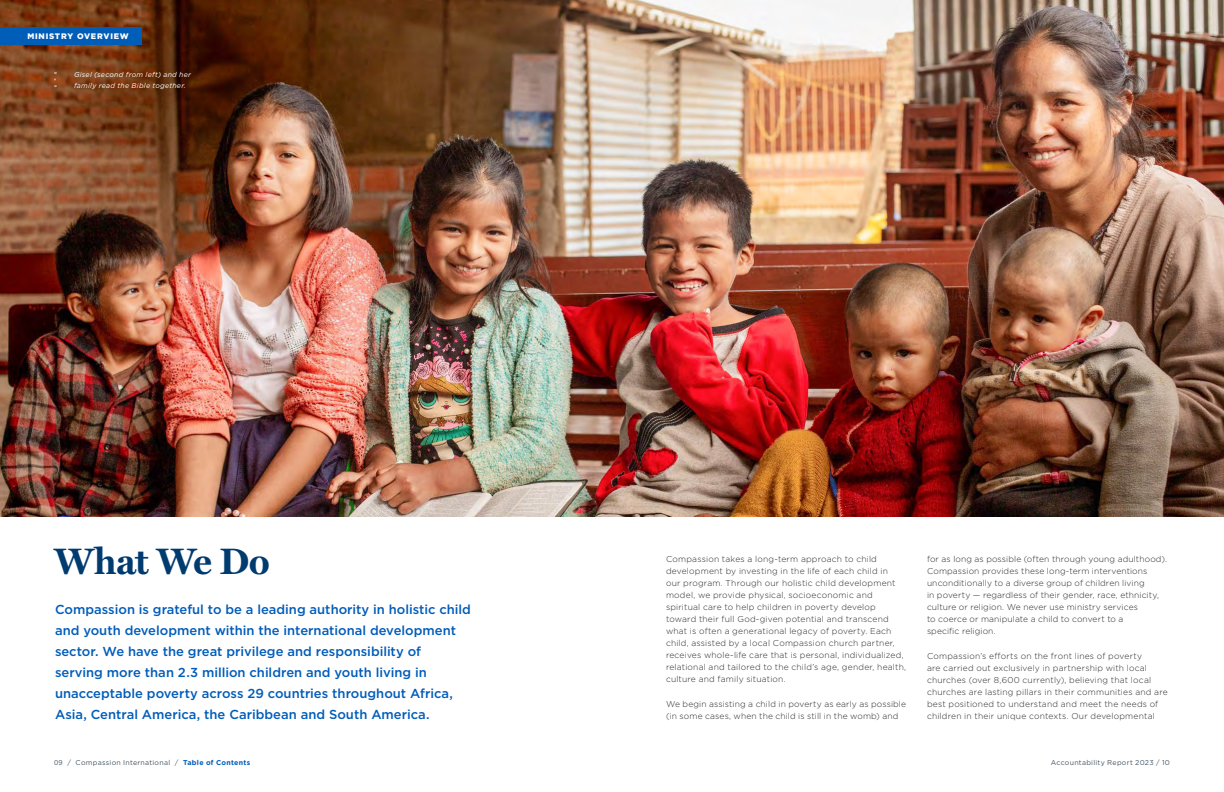
<style>
.page{position:relative;width:1224px;height:792px;background:#fff}
.page>*{position:absolute;margin:0;border:0;box-sizing:border-box;transform-origin:0 0}
.t1{font:700 37px "Miller Text";letter-spacing:-.02em;color:#003b70}
.t2{font:500 13px/21px "Gotham";color:#005cba}
.t3{font:300 8.5px/12px "Gotham";letter-spacing:.02em;color:#292829}
.t4{font:900 8px "Gotham";letter-spacing:.1em;color:#fff}
.t5{font:7px "Gotham";letter-spacing:.04em;color:#405463}
.t6{font:italic 7px/11px "Gotham";letter-spacing:.035em;color:#fff}
.s1{font-weight:700;color:#005cba}
</style>
<div class="page">
<img style="left:0;top:0;width:1224px;height:516px">
<svg style="left:54px;top:72px;width:2px;height:15px"></svg>
<div style="left:0;top:27px;width:142px;height:18px;background:#005eb8"></div>
<p class="t4" style="left:27px;top:31px;width:103px">MINISTRY OVERVIEW</p>
<p class="t6" style="left:74px;top:68px;width:119px">Gisel (second from left) and her family read the Bible together.</p>
<h1 class="t1" style="left:54px;top:532px;width:217px">What We Do</h1>
<p class="t2" style="left:55px;top:599px;width:417px">Compassion is grateful to be a leading authority in holistic child and youth development within the international development sector. We have the great privilege and responsibility of serving more than 2.3 million children and youth living in unacceptable poverty across 29 countries throughout Africa, Asia, Central America, the Caribbean and South America.</p>
<p class="t3" style="left:666px;top:552px;width:242px">Compassion takes a long-term approach to child development by investing in the life of each child in<br>our program. Through our holistic child development model, we provide physical, socioeconomic and spiritual care to help children in poverty develop toward their full God-given potential and transcend what is often a generational legacy of poverty. Each child, assisted by a local Compassion church partner, receives whole-life care that is personal, individualized, relational and tailored to the child’s age, gender, health, culture and family situation.</p>
<p class="t3" style="left:666px;top:698px;width:242px">We begin assisting a child in poverty as early as possible (in some cases, when the child is still in the womb) and</p>
<p class="t3" style="left:927px;top:552px;width:242px">for as long as possible (often through young adulthood).<br>Compassion provides these long-term interventions unconditionally to a diverse group of children living<br>in poverty — regardless of their gender, race, ethnicity, culture or religion. We never use ministry services<br>to coerce or manipulate a child to convert to a<br>specific religion.</p>
<p class="t3" style="left:927px;top:650px;width:242px">Compassion’s efforts on the front lines of poverty<br>are carried out exclusively in partnership with local churches (over 8,600 currently), believing that local churches are lasting pillars in their communities and are best positioned to understand and meet the needs of children in their unique contexts. Our developmental</p>
<p class="t5" style="left:54px;top:758px;width:198px">09 / Compassion International / <span class="s1">Table of Contents</span></p>
<p class="t5" style="left:1051px;top:758px;width:121px">Accountability Report 2023 / 10</p>
</div>
